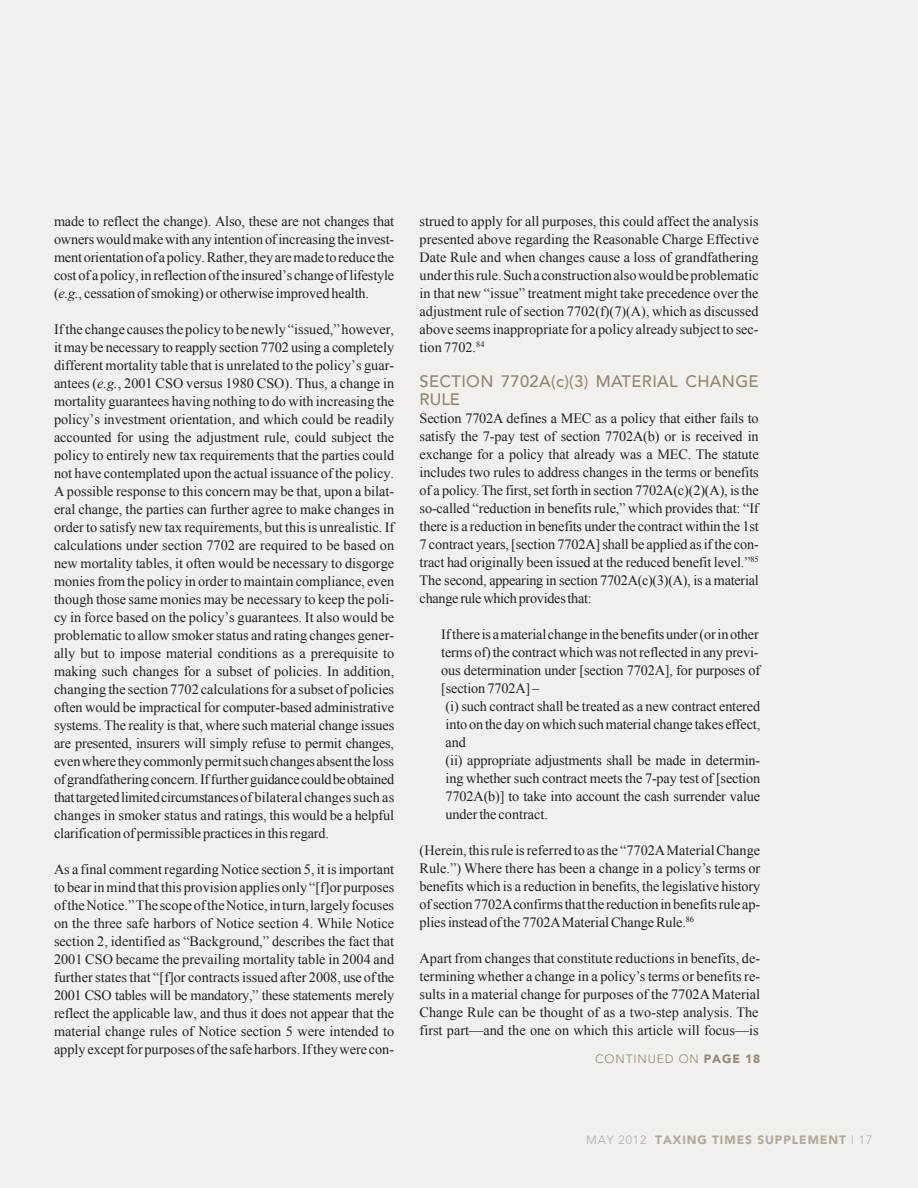
<style>
.page{position:relative;width:918px;height:1188px;background:#f2f0ec}
.page>*{position:absolute;margin:0;border:0;box-sizing:border-box;transform-origin:0 0}
.t1{font:500 16.5px/18px "Avenir";letter-spacing:.02em;color:#938671}
.t2{font:14.25px/18px "Times New Roman";letter-spacing:-.01em;color:#231f20;text-align:justify}
.t3{font:900 12px "Avenir";letter-spacing:.075em;color:#b2a794}
.t4{font:300 12px "Avenir";letter-spacing:.075em;color:#938671}
.s1{font-style:italic}
.s2{font-weight:900}
.s3{font-weight:300;color:#a8a9ad}
</style>
<div class="page">
<p class="t2" style="left:54px;top:212px;width:342px">made to reflect the change). Also, these are not changes that owners would make with any intention of increasing the invest&shy;ment orientation of a policy. Rather, they are made to reduce the cost of a policy, in reflection of the insured’s change of lifestyle (<span class="s1">e.g.</span>, cessation of smoking) or otherwise improved health.</p>
<p class="t2" style="left:54px;top:320px;width:342px">If the change causes the policy to be newly “issued,” however, it may be necessary to reapply section 7702 using a completely different mortality table that is unrelated to the policy’s guar&shy;antees (<span class="s1">e.g.</span>, 2001 CSO versus 1980 CSO). Thus, a change in mortality guarantees having nothing to do with increasing the policy’s investment orientation, and which could be readily accounted for using the adjustment rule, could subject the policy to entirely new tax requirements that the parties could not have contemplated upon the actual issuance of the policy.<br>A possible response to this concern may be that, upon a bilat&shy;eral change, the parties can further agree to make changes in order to satisfy new tax requirements, but this is unrealistic. If calculations under section 7702 are required to be based on new mortality tables, it often would be necessary to disgorge monies from the policy in order to maintain compliance, even though those same monies may be necessary to keep the poli&shy;cy in force based on the policy’s guarantees. It also would be problematic to allow smoker status and rating changes gener&shy;ally but to impose material conditions as a prerequisite to making such changes for a subset of policies. In addition, changing the section 7702 calculations for a subset of policies often would be impractical for computer-based administrative systems. The reality is that, where such material change issues are presented, insurers will simply refuse to permit changes, even where they commonly permit such changes absent the loss of grandfathering concern. If further guidance could be obtained that targeted limited circumstances of bilateral changes such as changes in smoker status and ratings, this would be a helpful clarification of permissible practices in this regard.</p>
<p class="t2" style="left:54px;top:860px;width:342px">As a final comment regarding Notice section 5, it is important to bear in mind that this provision applies only “[f]or purposes of the Notice.” The scope of the Notice, in turn, largely focuses on the three safe harbors of Notice section 4. While Notice section 2, identified as “Background,” describes the fact that 2001 CSO became the prevailing mortality table in 2004 and further states that “[f]or contracts issued after 2008, use of the 2001 CSO tables will be mandatory,” these statements merely reflect the applicable law, and thus it does not appear that the material change rules of Notice section 5 were intended to apply except for purposes of the safe harbors. If they were con-</p>
<p class="t2" style="left:420px;top:212px;width:341px">strued to apply for all purposes, this could affect the analysis presented above regarding the Reasonable Charge Effective Date Rule and when changes cause a loss of grandfathering under this rule. Such a construction also would be problematic in that new “issue” treatment might take precedence over the adjustment rule of section 7702(f)(7)(A), which as discussed above seems inappropriate for a policy already subject to sec&shy;tion 7702.<sup>84</sup></p>
<p class="t1" style="left:420px;top:373px;width:340px">SECTION 7702A(c)(3) MATERIAL CHANGE<br>RULE</p>
<p class="t2" style="left:420px;top:409px;width:341px">Section 7702A defines a MEC as a policy that either fails to satisfy the 7-pay test of section 7702A(b) or is received in exchange for a policy that already was a MEC. The statute includes two rules to address changes in the terms or benefits of a policy. The first, set forth in section 7702A(c)(2)(A), is the so-called “reduction in benefits rule,” which provides that: “If there is a reduction in benefits under the contract within the 1st 7 contract years, [section 7702A] shall be applied as if the con&shy;tract had originally been issued at the reduced benefit level.”<sup>85<br></sup>The second, appearing in section 7702A(c)(3)(A), is a material change rule which provides that:</p>
<p class="t2" style="left:441px;top:625px;width:319px">If there is a material change in the benefits under (or in other</p>
<p class="t2" style="left:441px;top:643px;width:319px">terms of) the contract which was not reflected in any previ-</p>
<p class="t2" style="left:441px;top:661px;width:320px">ous determination under [section 7702A], for purposes of</p>
<p class="t2" style="left:441px;top:679px;width:100px">[section 7702A] –</p>
<p class="t2" style="left:446px;top:697px;width:316px">(i) such contract shall be treated as a new contract entered</p>
<p class="t2" style="left:446px;top:715px;width:316px">into on the day on which such material change takes effect,</p>
<p class="t2" style="left:446px;top:733px;width:22px">and</p>
<p class="t2" style="left:446px;top:751px;width:316px">(ii) appropriate adjustments shall be made in determin-</p>
<p class="t2" style="left:446px;top:769px;width:316px">ing whether such contract meets the 7-pay test of [section</p>
<p class="t2" style="left:446px;top:787px;width:316px">7702A(b)] to take into account the cash surrender value</p>
<p class="t2" style="left:446px;top:805px;width:104px">under the contract.</p>
<p class="t2" style="left:420px;top:841px;width:342px">(Herein, this rule is referred to as the “7702A Material Change Rule.”) Where there has been a change in a policy’s terms or benefits which is a reduction in benefits, the legislative history of section 7702A confirms that the reduction in benefits rule ap&shy;plies instead of the 7702A Material Change Rule.<sup>86</sup></p>
<p class="t2" style="left:420px;top:949px;width:342px">Apart from changes that constitute reductions in benefits, de&shy;termining whether a change in a policy’s terms or benefits re&shy;sults in a material change for purposes of the 7702A Material Change Rule can be thought of as a two-step analysis. The first part—and the one on which this article will focus—is</p>
<p class="t4" style="left:595px;top:1052px;width:167px">CONTINUED ON <span class="s2">PAGE 18</span></p>
<p class="t3" style="left:586px;top:1132px;width:288px"><span class="s3">may 2012</span> TAXING TIMES SUPPLEMENT <span class="s3">| 17</span></p>
</div>
